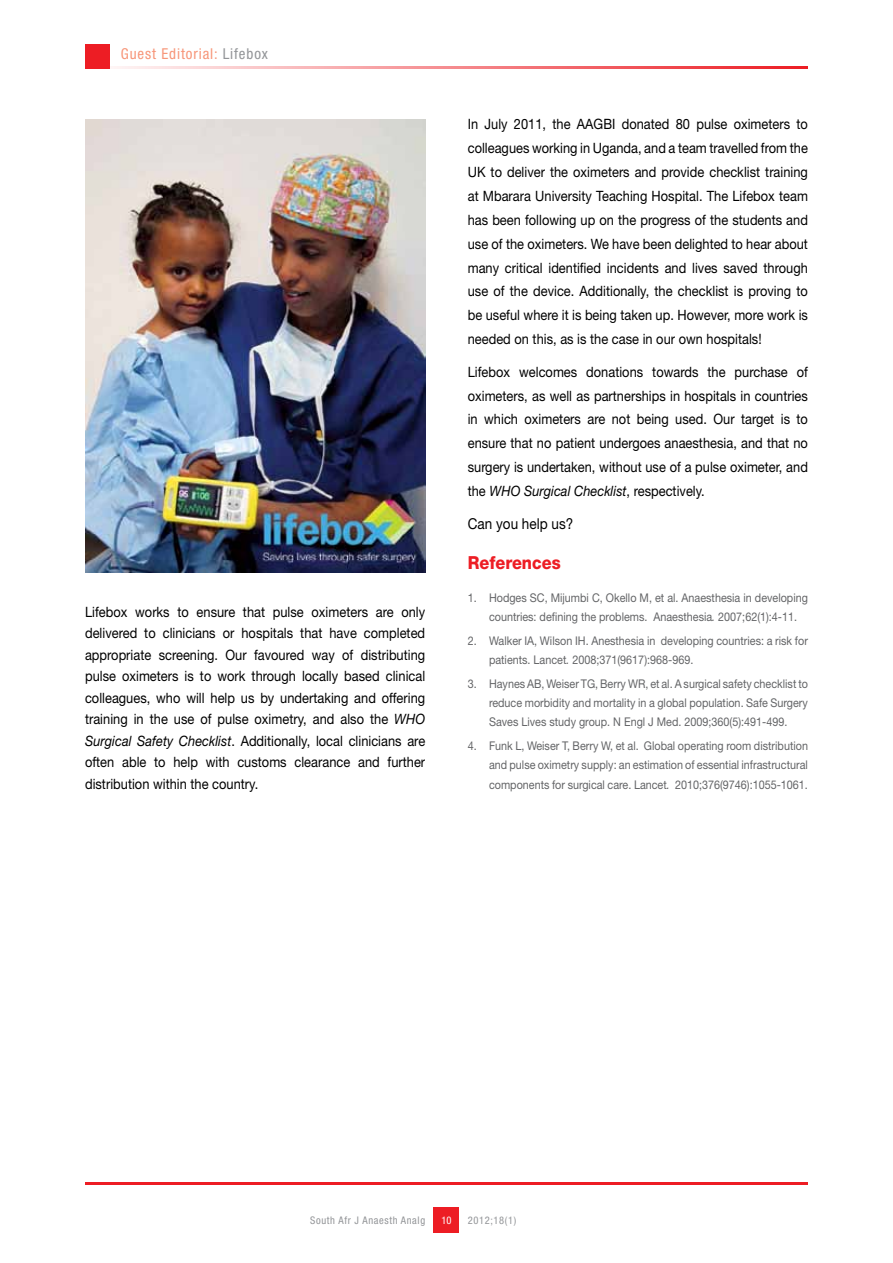
<style>
.page{position:relative;width:893px;height:1263px;background:#fff}
.page>*{position:absolute;margin:0;border:0;box-sizing:border-box;transform-origin:0 0}
.t1{font:800 18px "Helvetica Neue LT Std";color:#ed1d24;scale:.9 1}
.t2{font:condensed 15px "Helvetica Neue LT Std";letter-spacing:.06em;color:#f79679}
.t3{font:15px "Helvetica Neue LT Std";color:#000;scale:.9 1}
.t4{font:14.25px/23.9px "Helvetica Neue LT Std";color:#000;text-align:justify;scale:.9 1}
.t5{font:12px/19.4px "Helvetica Neue LT Std";color:#636466;scale:.9 1}
.t6{font:condensed 10.5px "Helvetica Neue LT Std";letter-spacing:.06em;color:#939598}
.t7{font:condensed 10.5px "Helvetica Neue LT Std";color:#fff}
.s1{color:#939598}
.s2{font-style:italic}
</style>
<div class="page">
<hr style="left:85px;top:66px;width:723px;height:2px;background:#ed1d24">
<div style="left:85px;top:44px;width:24px;height:24px;background:#ed1d24"></div>
<div style="left:434px;top:1208px;width:25px;height:25px;background:#ed1d24"></div>
<hr style="left:85px;top:1182px;width:723px;height:2px;background:#ed1d24">
<img style="left:85px;top:119px;width:340px;height:453px">
<p class="t2" style="left:121px;top:45px;width:149px">Guest Editorial: <span class="s1">Lifebox</span></p>
<p class="t4" style="left:85px;top:601px;width:379px;line-height:21.5px">Lifebox works to ensure that pulse oximeters are only delivered to clinicians or hospitals that have completed appropriate screening. Our favoured way of distributing pulse oximeters is to work through locally based clinical colleagues, who will help us by undertaking and offering training in the use of pulse oximetry, and also the <span class="s2">WHO Surgical Safety Checklist</span>. Additionally, local clinicians are often able to help with customs clearance and further distribution within the country.</p>
<p class="t4" style="left:468px;top:112px;width:380px">In July 2011, the AAGBI donated 80 pulse oximeters to colleagues working in Uganda, and a team travelled from the UK to deliver the oximeters and provide checklist training at Mbarara University Teaching Hospital. The Lifebox team has been following up on the progress of the students and use of the oximeters. We have been delighted to hear about many critical identified incidents and lives saved through use of the device. Additionally, the checklist is proving to be useful where it is being taken up. However, more work is needed on this, as is the case in our own hospitals!</p>
<p class="t4" style="left:468px;top:359px;width:380px">Lifebox welcomes donations towards the purchase of oximeters, as well as partnerships in hospitals in countries in which oximeters are not being used. Our target is to ensure that no patient undergoes anaesthesia, and that no surgery is undertaken, without use of a pulse oximeter, and the <span class="s2">WHO Surgical Checklist</span>, respectively.</p>
<p class="t3" style="left:468px;top:514px;width:119px">Can you help us?</p>
<p class="t1" style="left:468px;top:552px;width:105px">References</p>
<p class="t5" style="left:489px;top:587px;width:356px;text-indent:-21px">1. Hodges SC, Mijumbi C, Okello M, et al. Anaesthesia in developing countries: defining the problems. Anaesthesia<span class="s2">.</span> 2007;62(1):4-11.</p>
<p class="t5" style="left:489px;top:630px;width:356px;text-indent:-21px">2. Walker IA, Wilson IH. Anesthesia in developing countries: a risk for patients. Lancet<span class="s2">.</span> 2008;371(9617):968-969.</p>
<p class="t5" style="left:489px;top:673px;width:356px;text-align:justify;text-indent:-21px">3. Haynes AB, Weiser TG, Berry WR, et al. A surgical safety checklist to reduce morbidity and mortality in a global population. Safe Surgery Saves Lives study group. N Engl J Med. 2009;360(5):491-499.</p>
<p class="t5" style="left:489px;top:736px;width:356px;text-align:justify;text-indent:-21px">4. Funk L, Weiser T, Berry W, et al. Global operating room distribution and pulse oximetry supply: an estimation of essential infrastructural components for surgical care. Lancet<span class="s2">.</span> 2010;376(9746):1055-1061.</p>
<p class="t6" style="left:310px;top:1214px;width:117px">South Afr J Anaesth Analg</p>
<p class="t7" style="left:441px;top:1214px;width:12px">10</p>
<p class="t6" style="left:468px;top:1214px;width:50px">2012;18(1)</p>
</div>
